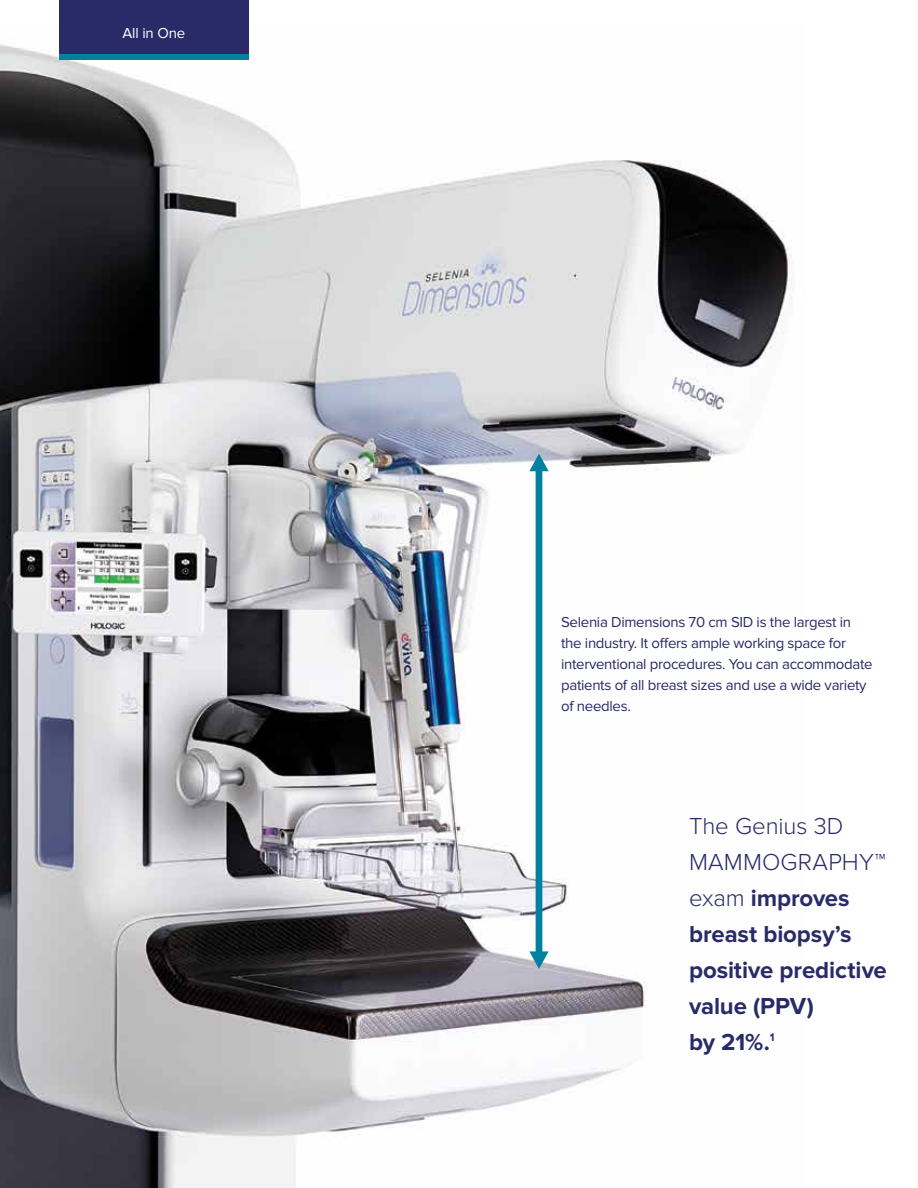
<style>
.page{position:relative;width:918px;height:1188px;background:#fff}
.page>*{position:absolute;margin:0;border:0;box-sizing:border-box;transform-origin:0 0}
.t1{font:700 24px/36px "Proxima Nova";letter-spacing:-.005em;color:#282b67}
.t2{font:15px/21px "Proxima Nova";letter-spacing:-.02em;color:#282b67}
.t3{font:15px "Proxima Nova";letter-spacing:-.01em;color:#fff}
.s1{font-weight:300}
</style>
<div class="page">
<img style="left:0;top:22px;width:793px;height:1166px">
<div style="left:59px;top:0;width:189px;height:57px;background:#282b67"></div>
<div style="left:59px;top:54px;width:189px;height:6px;background:#0081a2"></div>
<svg style="left:529px;top:454px;width:20px;height:515px"></svg>
<p class="t3" style="left:122px;top:24px;width:64px">All in One</p>
<p class="t2" style="left:561px;top:612px;width:313px">Selenia Dimensions 70 cm SID is the largest in the industry. It offers ample working space for interventional procedures. You can accommodate patients of all breast sizes and use a wide variety of needles.</p>
<h1 class="t1" style="left:689px;top:809px;width:199px"><span class="s1">The Genius 3D<br>MAMMOGRAPHY™ exam</span> improves breast biopsy’s positive predictive value (PPV)<br>by 21%.<sup>1</sup></h1>
</div>
